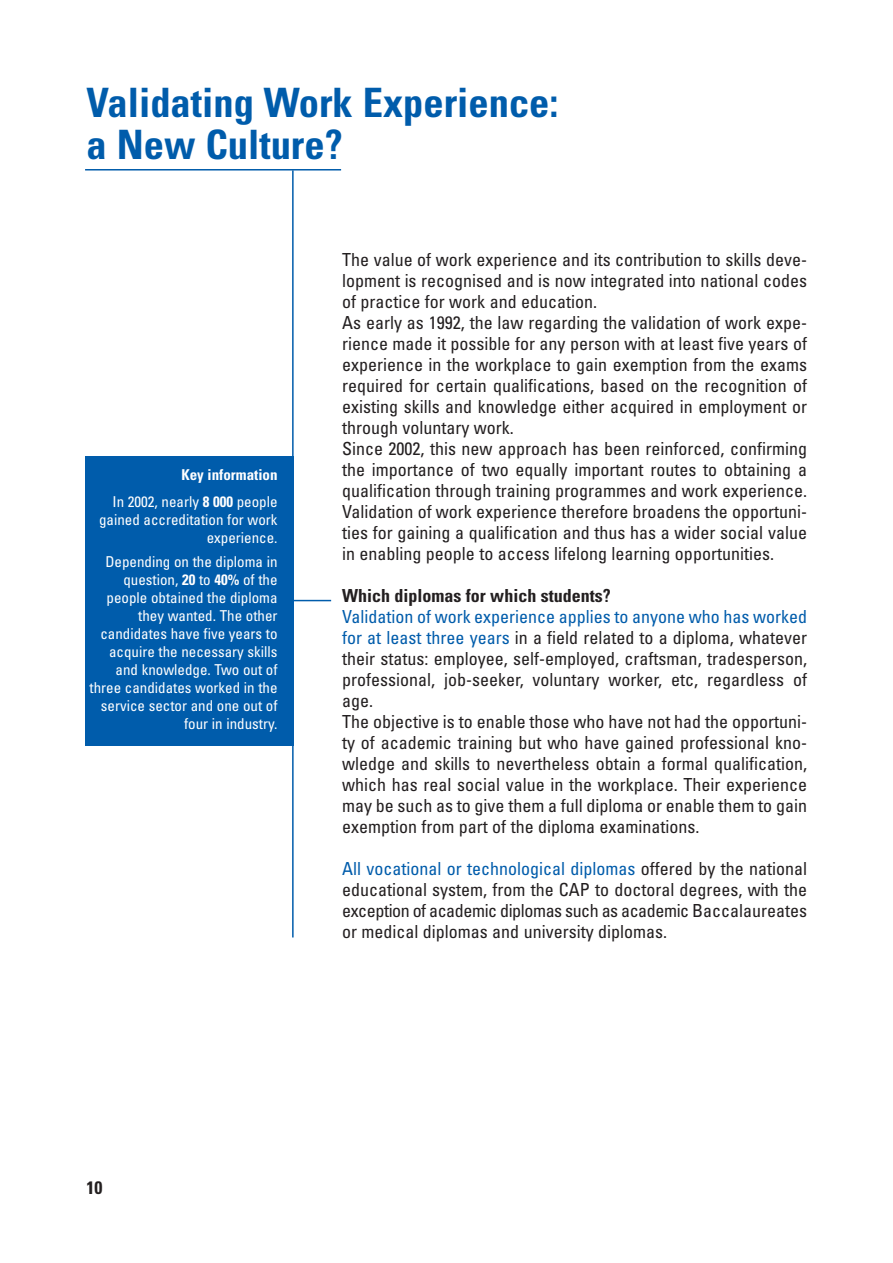
<style>
.page{position:relative;width:893px;height:1263px;background:#fff}
.page>*{position:absolute;margin:0;border:0;box-sizing:border-box;transform-origin:0 0}
.t1{font:700 condensed 40.5px/42px "Univers";color:#005cab}
.t2{font:condensed 18px/21px "Univers";color:#231f20}
.t3{font:700 condensed 18px "Univers";color:#231f20}
.t4{font:condensed 15px/18px "Univers";color:#fff;text-align:right}
.s1{font-weight:700}
.s2{color:#005cab}
</style>
<div class="page">
<hr style="left:85px;top:169px;width:256px;height:2px;background:#005cab">
<hr style="left:292px;top:170px;width:1px;height:767px;background:#005cab">
<hr style="left:293px;top:600px;width:38px;height:1px;background:#005cab">
<div style="left:85px;top:456px;width:208px;height:290px;background:#005cab"></div>
<h1 class="t1" style="left:87px;top:86px;width:473px">Validating Work Experience: a New Culture?</h1>
<p class="t4" style="left:113px;top:463px;width:166px;line-height:26.5px"><span class="s1">Key information<br></span>In 2002, nearly <span class="s1">8 000</span> people</p>
<p class="t4" style="left:99px;top:512px;width:180px">gained accreditation for work experience.</p>
<p class="t4" style="left:89px;top:554px;width:189px">Depending on the diploma in question, <span class="s1">20</span> to <span class="s1">40%</span> of the people obtained the diploma they wanted. The other candidates have five years to acquire the necessary skills and knowledge. Two out of three candidates worked in the service sector and one out of four in industry.</p>
<p class="t2" style="left:342px;top:250px;width:466px">The value of work experience and its contribution to skills deve&shy;lopment is recognised and is now integrated into national codes of practice for work and education.<br>As early as 1992, the law regarding the validation of work expe&shy;rience made it possible for any person with at least five years of experience in the workplace to gain exemption from the exams required for certain qualifications, based on the recognition of existing skills and knowledge either acquired in employment or through voluntary work.<br>Since 2002, this new approach has been reinforced, confirming the importance of two equally important routes to obtaining a qualification through training programmes and work experience.<br>Validation of work experience therefore broadens the opportuni&shy;ties for gaining a qualification and thus has a wider social value in enabling people to access lifelong learning opportunities.</p>
<p class="t3" style="left:342px;top:589px;width:270px">Which diplomas for which students?</p>
<p class="t2" style="left:342px;top:607px;width:466px"><span class="s2">Validation of work experience applies to anyone who has worked for at least three years</span> in a field related to a diploma, whatever their status: employee, self-employed, craftsman, tradesperson, professional, job-seeker, voluntary worker, etc, regardless of age.<br>The objective is to enable those who have not had the opportuni&shy;ty of academic training but who have gained professional kno&shy;wledge and skills to nevertheless obtain a formal qualification, which has real social value in the workplace. Their experience may be such as to give them a full diploma or enable them to gain exemption from part of the diploma examinations.</p>
<p class="t2" style="left:342px;top:859px;width:466px;text-align:justify"><span class="s2">All vocational or technological diplomas</span> offered by the national educational system, from the CAP to doctoral degrees, with the exception of academic diplomas such as academic Baccalaureates or medical diplomas and university diplomas.</p>
<p class="t3" style="left:87px;top:1181px;width:17px">10</p>
</div>
